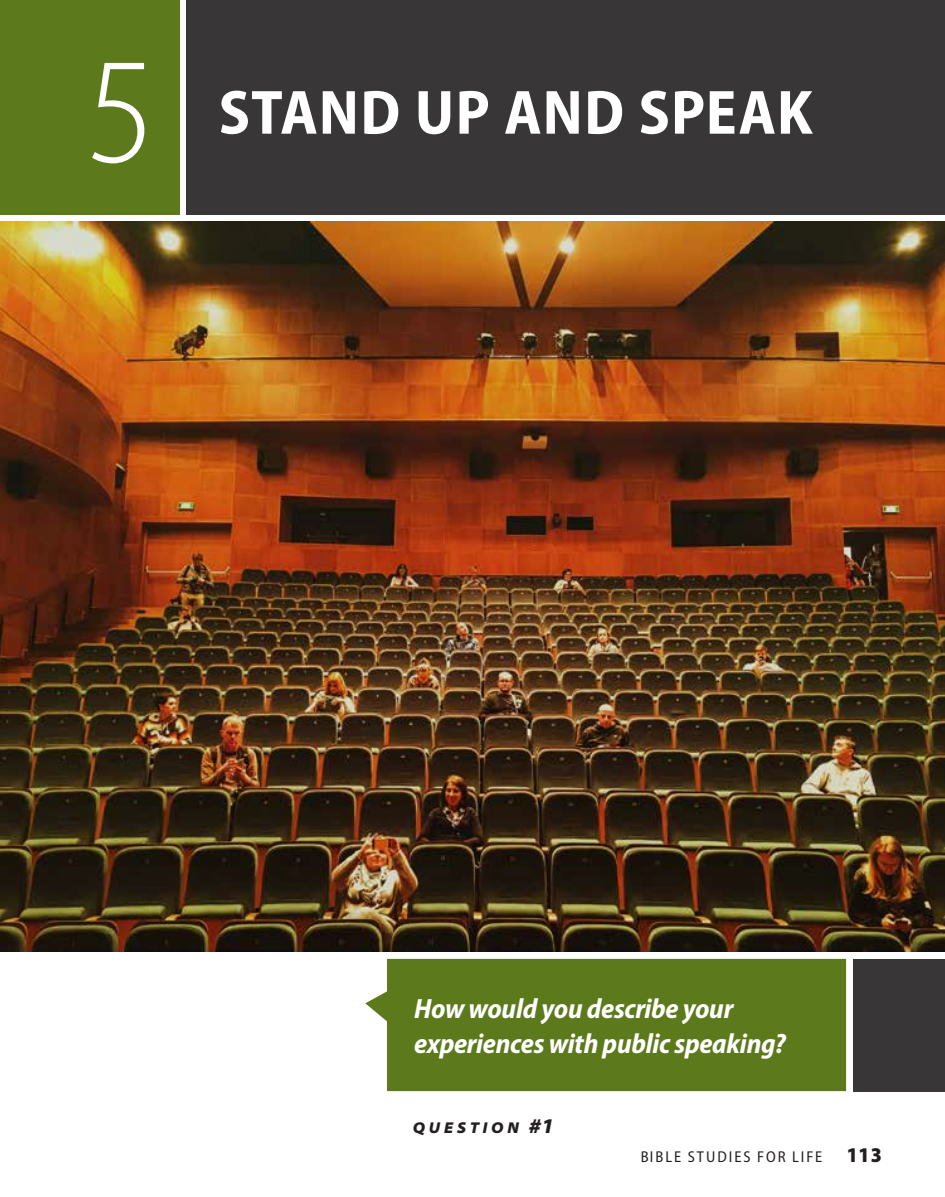
<style>
.page{position:relative;width:945px;height:1197px;background:#fff}
.page>*{position:absolute;margin:0;border:0;box-sizing:border-box;transform-origin:0 0}
.t1{font:300 semi-condensed 152.25px "Myriad Pro";color:#fff}
.t2{font:700 semi-condensed 63px "Myriad Pro";letter-spacing:.015em;color:#fff}
.t3{font:italic 700 semi-condensed 28px/35px "Myriad Pro";letter-spacing:-.01em;color:#fff}
.t4{font:semi-condensed 15.75px "Myriad Pro";letter-spacing:.125em;color:#231f20}
.t5{font:italic 900 semi-expanded 15.75px "Myriad Pro";letter-spacing:.235em;color:#231f20}
.s1{font-size:21px}
.s2{font-weight:900;font-size:21px}
</style>
<div class="page">
<div style="left:853px;top:959px;width:92px;height:132px;background:#383637"></div>
<div style="left:0;top:0;width:179px;height:214px;background:#5c7a1c"></div>
<div style="left:186px;top:0;width:759px;height:214px;background:#383637"></div>
<div style="left:365px;top:959px;width:481px;height:132px;background:#5c7a1c"></div>
<img style="left:0;top:221px;width:945px;height:731px">
<h1 class="t1" style="left:87px;top:29px;width:70px">5</h1>
<h2 class="t2" style="left:219px;top:77px;width:595px">STAND UP AND SPEAK</h2>
<p class="t3" style="left:414px;top:992px;width:373px">How would you describe your experiences with public speaking?</p>
<p class="t5" style="left:413px;top:1119px;width:143px">QUESTION <span class="s1">#1</span></p>
<p class="t4" style="left:640px;top:1149px;width:243px">BIBLE STUDIES FOR LIFE <span class="s2">113</span></p>
</div>
